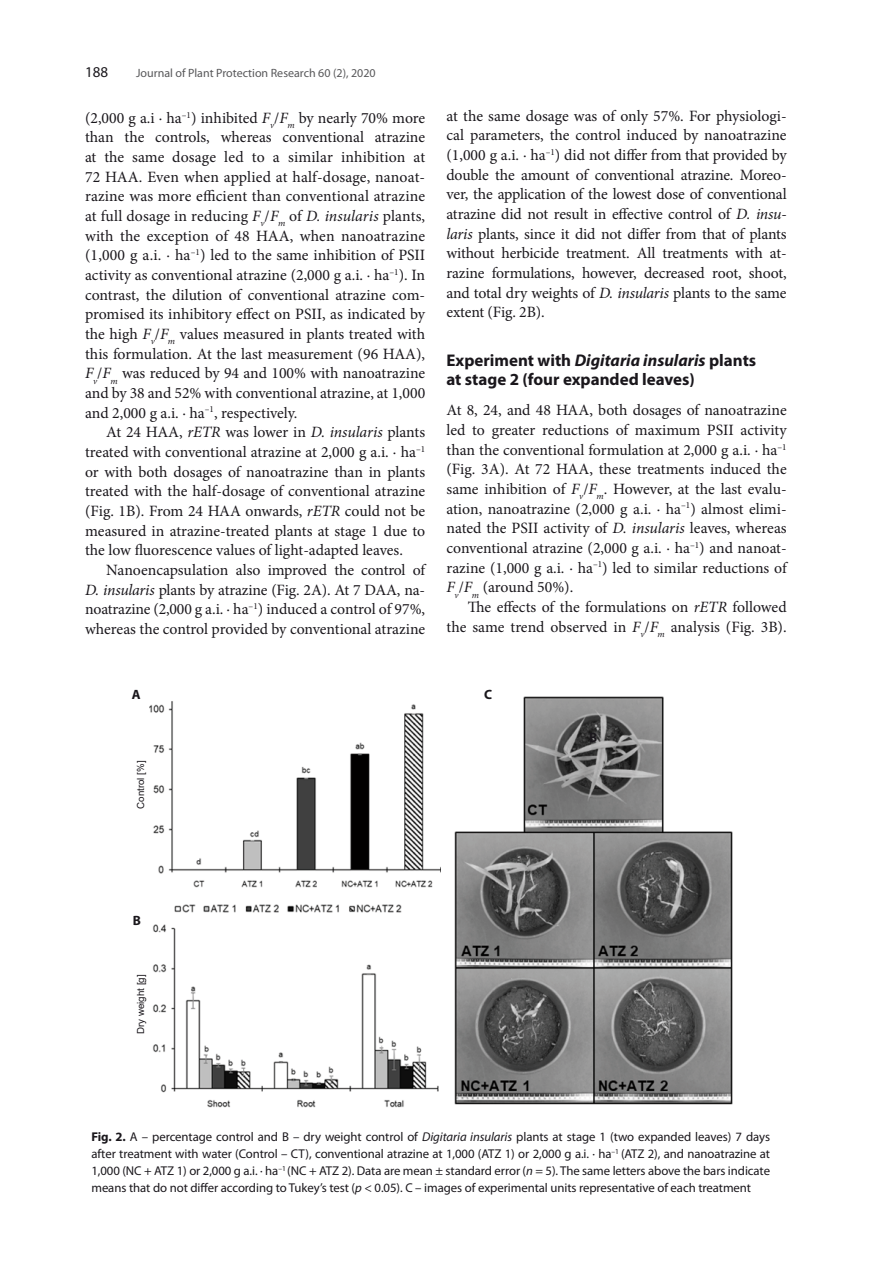
<style>
.page{position:relative;width:893px;height:1263px;background:#fff}
.page>*{position:absolute;margin:0;border:0;box-sizing:border-box;transform-origin:0 0}
.t1{font:700 16.95px/19.6px "Myriad Pro";color:#1a171c}
.t2{font:15.75px/19.6px "Minion Pro";letter-spacing:-.005em;color:#1a171c;text-align:justify}
.t3{font:15px "Myriad Pro";color:#1a171c}
.t4{font:700 13.5px "Myriad Pro";color:#1a171c}
.t5{font:12.75px/17.2px "Myriad Pro";letter-spacing:-.005em;color:#1a171c;text-align:justify}
.t6{font:12px "Myriad Pro";color:#58585a}
.t7{font:9.75px "Arial";color:#1a171c}
.s1{font-style:italic}
.s2{font-weight:700}
</style>
<div class="page">
<img style="left:150px;top:696px;width:583px;height:412px">
<div style="left:441px;top:677px;width:11px;height:440px;background:#fff"></div>
<div style="left:119px;top:889px;width:327px;height:12px;background:#fff"></div>
<div style="left:436px;top:673px;width:37px;height:29px;background:#fff"></div>
<p class="t3" style="left:85px;top:63px;width:25px">188</p>
<p class="t6" style="left:136px;top:66px;width:241px">Journal of Plant Protection Research 60 (2), 2020</p>
<p class="t2" style="left:85px;top:108px;width:342px">(2,000 g a.i ∙ ha<sup>–1</sup>) inhibited <span class="s1">F</span><sub>v</sub>/<span class="s1">F</span><sub>m</sub> by nearly 70% more than the controls, whereas conventional atrazine at the same dosage led to a similar inhibition at 72 HAA. Even when applied at half-dosage, nanoat&shy;razine was more efficient than conventional atrazine at full dosage in reducing <span class="s1">F</span><sub>v</sub>/<span class="s1">F</span><sub>m</sub> of <span class="s1">D. insularis</span> plants, with the exception of 48 HAA, when nanoatrazine (1,000 g a.i. ∙ ha<sup>–1</sup>) led to the same inhibition of PSII activity as conventional atrazine (2,000 g a.i. ∙ ha<sup>–1</sup>). In contrast, the dilution of conventional atrazine com&shy;promised its inhibitory effect on PSII, as indicated by the high <span class="s1">F</span><sub>v</sub>/<span class="s1">F</span><sub>m</sub> values measured in plants treated with this formulation. At the last measurement (96 HAA), <span class="s1">F</span><sub>v</sub>/<span class="s1">F</span><sub>m</sub> was reduced by 94 and 100% with nanoatrazine and by 38 and 52% with conventional atrazine, at 1,000 and 2,000 g a.i. ∙ ha<sup>–1</sup>, respectively.</p>
<p class="t2" style="left:85px;top:422px;width:342px;text-indent:21px">At 24 HAA, <span class="s1">rETR</span> was lower in <span class="s1">D. insularis</span> plants treated with conventional atrazine at 2,000 g a.i. ∙ ha<sup>–1 </sup>or with both dosages of nanoatrazine than in plants treated with the half-dosage of conventional atrazine (Fig. 1B). From 24 HAA onwards, <span class="s1">rETR</span> could not be measured in atrazine-treated plants at stage 1 due to the low fluorescence values of light-adapted leaves.</p>
<p class="t2" style="left:85px;top:560px;width:342px;text-indent:21px">Nanoencapsulation also improved the control of <span class="s1">D. insularis</span> plants by atrazine (Fig. 2A). At 7 DAA, na&shy;noatrazine (2,000 g a.i. ∙ ha<sup>–1</sup>) induced a control of 97%, whereas the control provided by conventional atrazine</p>
<p class="t2" style="left:446px;top:106px;width:342px">at the same dosage was of only 57%. For physiologi&shy;cal parameters, the control induced by nanoatrazine (1,000 g a.i. ∙ ha<sup>–1</sup>) did not differ from that provided by double the amount of conventional atrazine. Moreo&shy;ver, the application of the lowest dose of conventional atrazine did not result in effective control of <span class="s1">D. insu&shy;laris</span> plants, since it did not differ from that of plants without herbicide treatment. All treatments with at&shy;razine formulations, however, decreased root, shoot, and total dry weights of <span class="s1">D. insularis</span> plants to the same extent (Fig. 2B).</p>
<p class="t1" style="left:446px;top:350px;width:311px">Experiment with <span class="s1">Digitaria insularis</span> plants at stage 2 (four expanded leaves)</p>
<p class="t2" style="left:446px;top:401px;width:342px">At 8, 24, and 48 HAA, both dosages of nanoatrazine led to greater reductions of maximum PSII activity than the conventional formulation at 2,000 g a.i. ∙ ha<sup>–1 </sup>(Fig. 3A). At 72 HAA, these treatments induced the same inhibition of <span class="s1">F</span><sub>v</sub>/<span class="s1">F</span><sub>m</sub>. However, at the last evalu&shy;ation, nanoatrazine (2,000 g a.i. ∙ ha<sup>–1</sup>) almost elimi&shy;nated the PSII activity of <span class="s1">D. insularis</span> leaves, whereas conventional atrazine (2,000 g a.i. ∙ ha<sup>–1</sup>) and nanoat&shy;razine (1,000 g a.i. ∙ ha<sup>–1</sup>) led to similar reductions of <span class="s1">F</span><sub>v</sub>/<span class="s1">F</span><sub>m</sub> (around 50%).</p>
<p class="t2" style="left:446px;top:597px;width:342px;text-align:right">The effects of the formulations on <span class="s1">rETR</span> followed the same trend observed in <span class="s1">F</span><sub>v</sub>/<span class="s1">F</span><sub>m</sub> analysis (Fig. 3B).</p>
<p class="t4" style="left:132px;top:686px;width:10px">A</p>
<p class="t4" style="left:484px;top:686px;width:10px">C</p>
<p class="t7" style="left:134px;top:809px;width:50px;rotate:-90deg">Control [%]</p>
<p class="t4" style="left:133px;top:911px;width:10px">B</p>
<p class="t7" style="left:134px;top:1034px;width:61px;rotate:-90deg">Dry weight [g]</p>
<p class="t4" style="left:589px;top:729px;width:10px">B</p>
<p class="t5" style="left:91px;top:1127px;width:680px"><span class="s2">Fig. 2.</span> A – percentage control and B – dry weight control of <span class="s1">Digitaria insularis</span> plants at stage 1 (two expanded leaves) 7 days after treatment with water (Control – CT), conventional atrazine at 1,000 (ATZ 1) or 2,000 g a.i. ∙ ha<sup>–1</sup> (ATZ 2), and nanoatrazine at 1,000 (NC + ATZ 1) or 2,000 g a.i. ∙ ha<sup>–1</sup> (NC + ATZ 2). Data are mean ± standard error (<span class="s1">n</span> = 5). The same letters above the bars indicate means that do not differ according to Tukey’s test (<span class="s1">p</span> &lt; 0.05). C – images of experimental units representative of each treatment</p>
</div>
